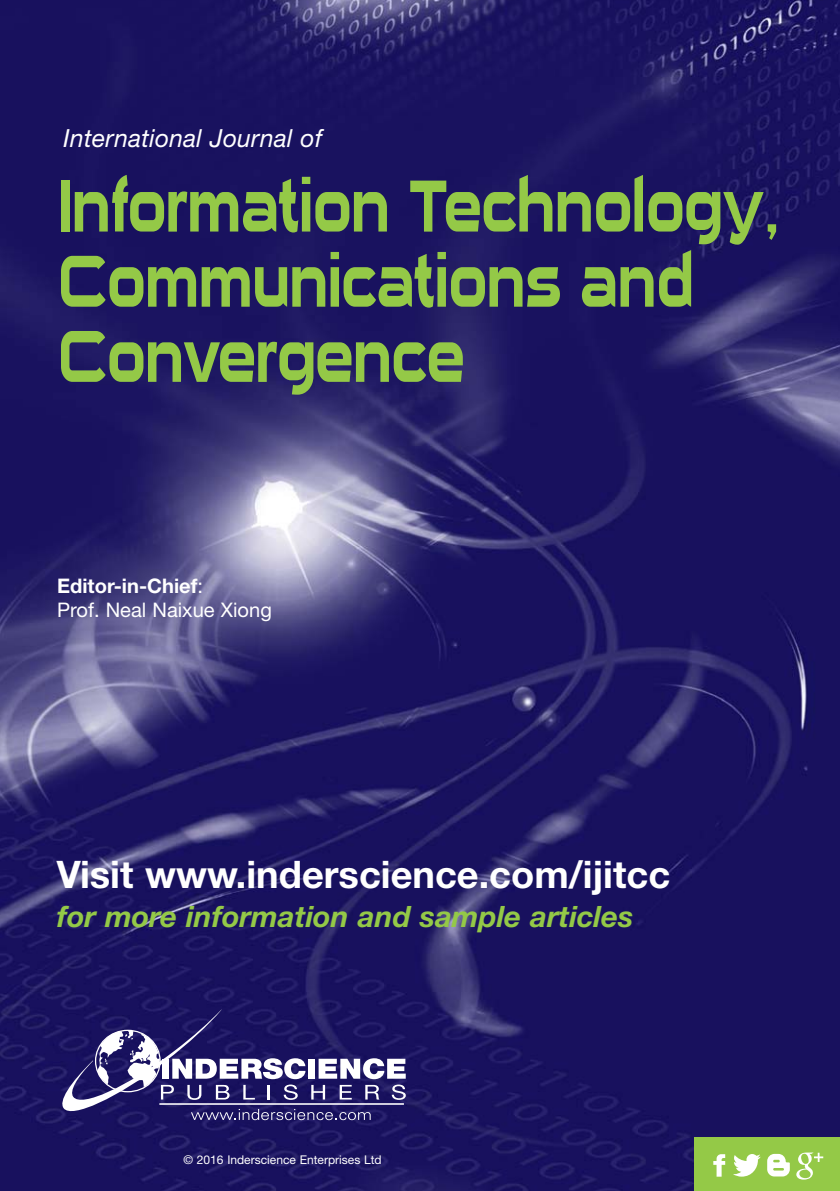
<style>
.page{position:relative;width:840px;height:1191px;background:#fff}
.page>*{position:absolute;margin:0;border:0;box-sizing:border-box;transform-origin:0 0}
.t1{font:70.6px/75.2px "Sui Generis Free";color:#94c947;scale:.74 1}
.t2{font:700 38px "Helvetica Neue";color:#fff}
.t3{font:italic 700 29.4px "Helvetica Neue";color:#94c947}
.t4{font:italic 25px "Helvetica Neue";letter-spacing:.01em;color:#fff}
.t5{font:20px/24.4px "Helvetica Neue";color:#fff}
.t6{font:12px "Helvetica Neue";color:#fff}
.s1{font-weight:700}
</style>
<div class="page">
<img style="left:0;top:0;width:839px;height:1191px">
<svg style="left:62px;top:1009px;width:343px;height:111px;background:#453f7d"></svg>
<div style="left:694px;top:1137px;width:145px;height:54px;background:#94c947"></div>
<svg style="left:713px;top:1154px;width:11px;height:22px"></svg>
<svg style="left:733px;top:1154px;width:27px;height:22px"></svg>
<svg style="left:767px;top:1153px;width:22px;height:23px"></svg>
<svg style="left:796px;top:1152px;width:26px;height:27px"></svg>
<p class="t4" style="left:63px;top:129px;width:260px">International Journal of</p>
<p class="t1" style="left:58px;top:172px;width:975px">Information Technology,<br>Communications and<br>Convergence</p>
<p class="t5" style="left:57px;top:575px;width:216px"><span class="s1">Editor-in-Chief</span>:<br>Prof. Neal Naixue Xiong</p>
<p class="t2" style="left:57px;top:860px;width:614px">Visit www.inderscience.com/ijitcc</p>
<p class="t3" style="left:57px;top:906px;width:577px">for more information and sample articles</p>
<p class="t6" style="left:183px;top:1155px;width:199px">© 2016 Inderscience Enterprises Ltd</p>
</div>
